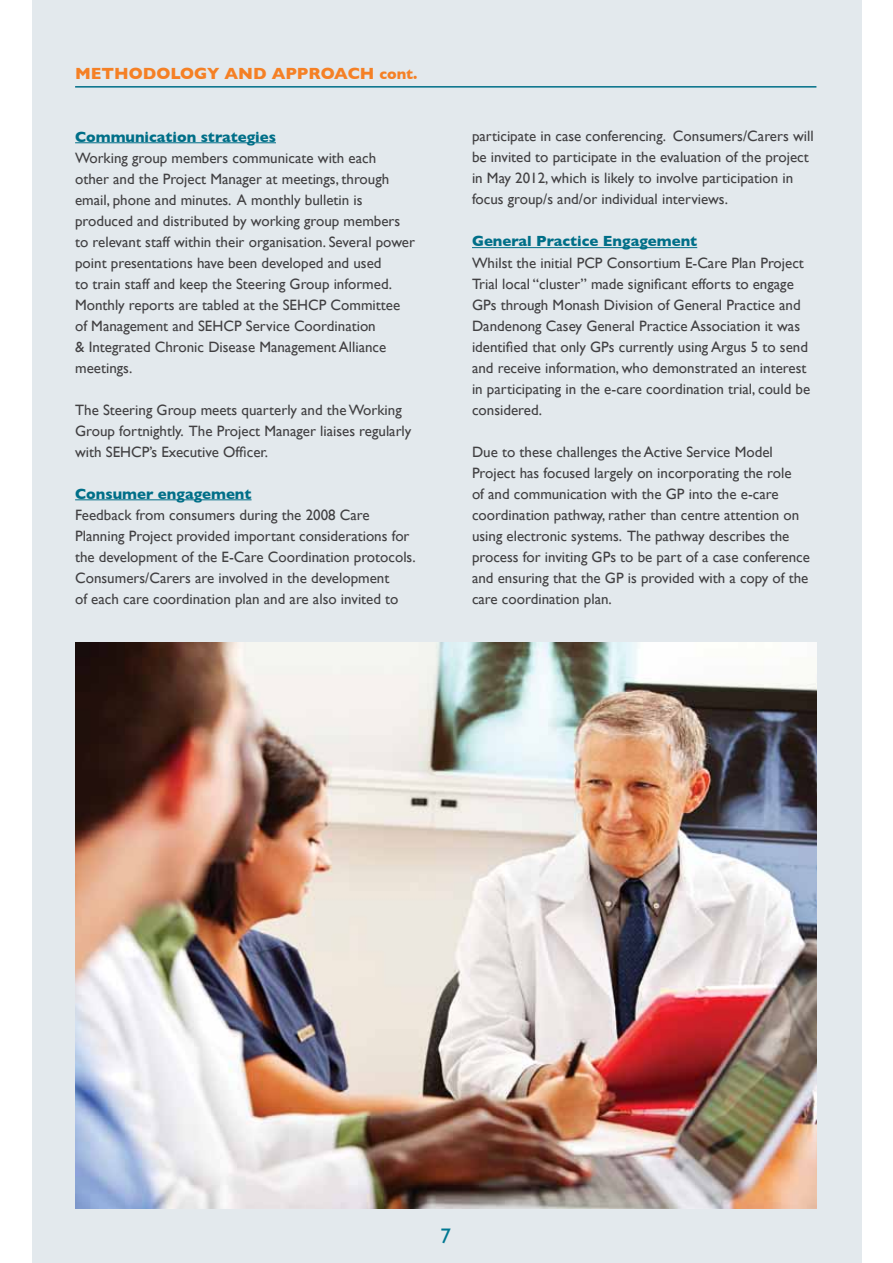
<style>
.page{position:relative;width:893px;height:1263px;background:#fff}
.page>*{position:absolute;margin:0;border:0;box-sizing:border-box;transform-origin:0 0}
.t1{font:21px "Gill Sans";color:#007791}
.t2{font:700 16.5px "Gill Sans";color:#f58025}
.t3{font:15px/21px "Gill Sans";color:#414042}
.t4{font:700 15px "Gill Sans";color:#006f88}
.s1{font-size:15px}
</style>
<div class="page">
<div style="left:32px;top:0;width:829px;height:1263px;background:#e3e9ed"></div>
<hr style="left:75px;top:142px;width:201px;height:1px;background:#006f88">
<hr style="left:75px;top:499px;width:177px;height:1px;background:#006f88">
<hr style="left:75px;top:86px;width:741px;height:2px;background:#006f88">
<hr style="left:472px;top:247px;width:225px;height:1px;background:#006f88">
<img style="left:75px;top:642px;width:741px;height:567px">
<p class="t2" style="left:75px;top:63px;width:344px">METHODOLOGY AND APPROACH <span class="s1">cont.</span></p>
<p class="t4" style="left:75px;top:128px;width:202px">Communication strategies</p>
<p class="t3" style="left:75px;top:147px;width:341px">Working group members communicate with each<br>other and the Project Manager at meetings, through email, phone and minutes. A monthly bulletin is produced and distributed by working group members to relevant staff within their organisation. Several power point presentations have been developed and used<br>to train staff and keep the Steering Group informed.<br>Monthly reports are tabled at the SEHCP Committee of Management and SEHCP Service Coordination<br>&amp; Integrated Chronic Disease Management Alliance meetings.</p>
<p class="t3" style="left:75px;top:399px;width:338px">The Steering Group meets quarterly and the Working<br>Group fortnightly. The Project Manager liaises regularly with SEHCP’s Executive Officer.</p>
<p class="t4" style="left:75px;top:485px;width:178px">Consumer engagement</p>
<p class="t3" style="left:75px;top:504px;width:342px">Feedback from consumers during the 2008 Care Planning Project provided important considerations for the development of the E-Care Coordination protocols.<br>Consumers/Carers are involved in the development<br>of each care coordination plan and are also invited to</p>
<p class="t3" style="left:472px;top:126px;width:343px">participate in case conferencing. Consumers/Carers will be invited to participate in the evaluation of the project in May 2012, which is likely to involve participation in focus group/s and/or individual interviews.</p>
<p class="t4" style="left:472px;top:233px;width:227px">General Practice Engagement</p>
<p class="t3" style="left:472px;top:252px;width:340px">Whilst the initial PCP Consortium E-Care Plan Project Trial local “cluster” made significant efforts to engage GPs through Monash Division of General Practice and Dandenong Casey General Practice Association it was identified that only GPs currently using Argus 5 to send and receive information, who demonstrated an interest in participating in the e-care coordination trial, could be considered.</p>
<p class="t3" style="left:472px;top:441px;width:339px">Due to these challenges the Active Service Model Project has focused largely on incorporating the role<br>of and communication with the GP into the e-care coordination pathway, rather than centre attention on using electronic systems. The pathway describes the process for inviting GPs to be part of a case conference and ensuring that the GP is provided with a copy of the care coordination plan.</p>
<h1 class="t1" style="left:440px;top:1224px;width:12px">7</h1>
</div>
